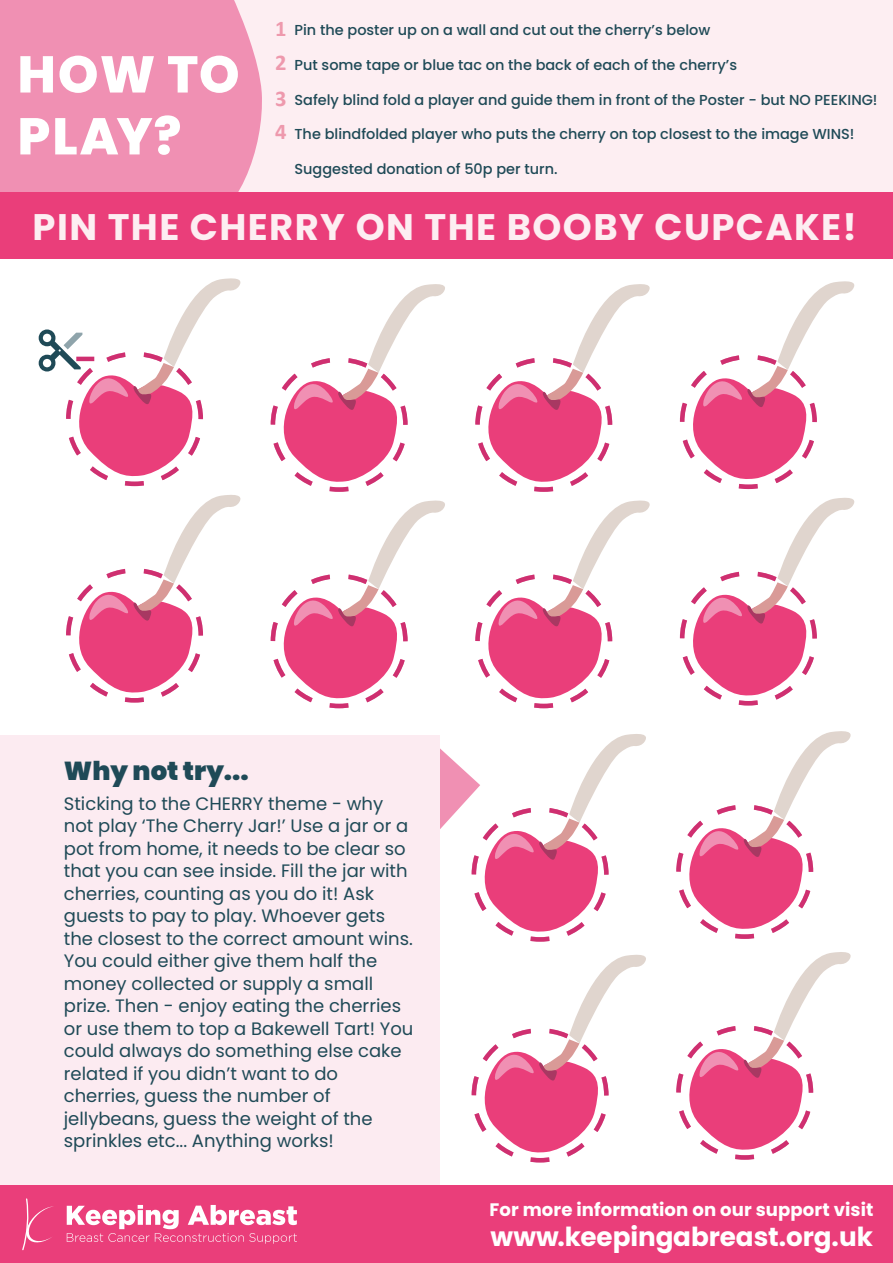
<style>
.page{position:relative;width:893px;height:1263px;background:#fff}
.page>*{position:absolute;margin:0;border:0;box-sizing:border-box;transform-origin:0 0}
.t1{font:800 51.6px/61.9px "Poppins";letter-spacing:.03em;color:#fff}
.t2{font:700 36.9px "Poppins";letter-spacing:.04em;color:#fdeef2}
.t3{font:700 26.25px "Poppins";color:#fff}
.t4{font:900 25.95px "Poppins";color:#1f4a57}
.t5{font:700 22.5px/36px "Calibri";color:#ee99ad}
.t6{font:18px/22.5px "Poppins";color:#1f4a57}
.t7{font:700 18px "Poppins";letter-spacing:.005em;color:#fff}
.t8{font:500 14.4px "Poppins";color:#1f4a57}
</style>
<div class="page">
<div style="left:0;top:736px;width:440px;height:527px;background:#fcebf1"></div>
<div style="left:0;top:0;width:893px;height:193px;background:#fdeef2"></div>
<div style="left:0;top:0;width:265px;height:193px;background:#f090b3"></div>
<div style="left:0;top:193px;width:893px;height:66px;background:#ea3e7a"></div>
<svg style="left:681px;top:281px;width:174px;height:199px"></svg>
<svg style="left:272px;top:284px;width:173px;height:199px"></svg>
<svg style="left:476px;top:284px;width:174px;height:199px"></svg>
<svg style="left:681px;top:497px;width:174px;height:200px"></svg>
<svg style="left:272px;top:500px;width:173px;height:200px"></svg>
<svg style="left:67px;top:495px;width:174px;height:199px"></svg>
<svg style="left:476px;top:500px;width:174px;height:200px"></svg>
<svg style="left:677px;top:731px;width:174px;height:199px"></svg>
<svg style="left:437px;top:734px;width:209px;height:199px"></svg>
<svg style="left:677px;top:952px;width:174px;height:199px"></svg>
<svg style="left:472px;top:954px;width:174px;height:200px"></svg>
<div style="left:0;top:1185px;width:893px;height:78px;background:#ea3e7a"></div>
<svg style="left:22px;top:1198px;width:32px;height:52px"></svg>
<svg style="left:67px;top:1205px;width:230px;height:39px"></svg>
<svg style="left:39px;top:278px;width:202px;height:199px"></svg>
<h1 class="t1" style="left:18px;top:44px;width:224px">HOW TO<br>PLAY?</h1>
<p class="t5" style="left:275px;top:11px;width:13px">1</p>
<p class="t5" style="left:275px;top:44px;width:13px">2<br>3</p>
<p class="t5" style="left:275px;top:114px;width:13px">4</p>
<p class="t8" style="left:294px;top:22px;width:417px">Pin the poster up on a wall and cut out the cherry’s below</p>
<p class="t8" style="left:294px;top:57px;width:444px">Put some tape or blue tac on the back of each of the cherry’s</p>
<p class="t8" style="left:294px;top:91px;width:585px">Safely blind fold a player and guide them in front of the Poster - but NO PEEKING!</p>
<p class="t8" style="left:294px;top:126px;width:562px">The blindfolded player who puts the cherry on top closest to the image WINS!</p>
<p class="t8" style="left:294px;top:161px;width:265px">Suggested donation of 50p per turn.</p>
<h2 class="t2" style="left:33px;top:205px;width:826px">PIN THE CHERRY ON THE BOOBY CUPCAKE!</h2>
<h3 class="t4" style="left:64px;top:756px;width:186px">Why not try...</h3>
<p class="t6" style="left:64px;top:792px;width:351px">Sticking to the CHERRY theme - why not play ‘The Cherry Jar!’ Use a jar or a pot from home, it needs to be clear so that you can see inside. Fill the jar with cherries, counting as you do it! Ask guests to pay to play. Whoever gets the closest to the correct amount wins.<br>You could either give them half the money collected or supply a small prize. Then - enjoy eating the cherries or use them to top a Bakewell Tart! You could always do something else cake related if you didn’t want to do cherries, guess the number of jellybeans, guess the weight of the sprinkles etc... Anything works!</p>
<p class="t7" style="left:489px;top:1199px;width:386px">For more information on our support visit</p>
<h3 class="t3" style="left:491px;top:1221px;width:384px">www.keepingabreast.org.uk</h3>
</div>
